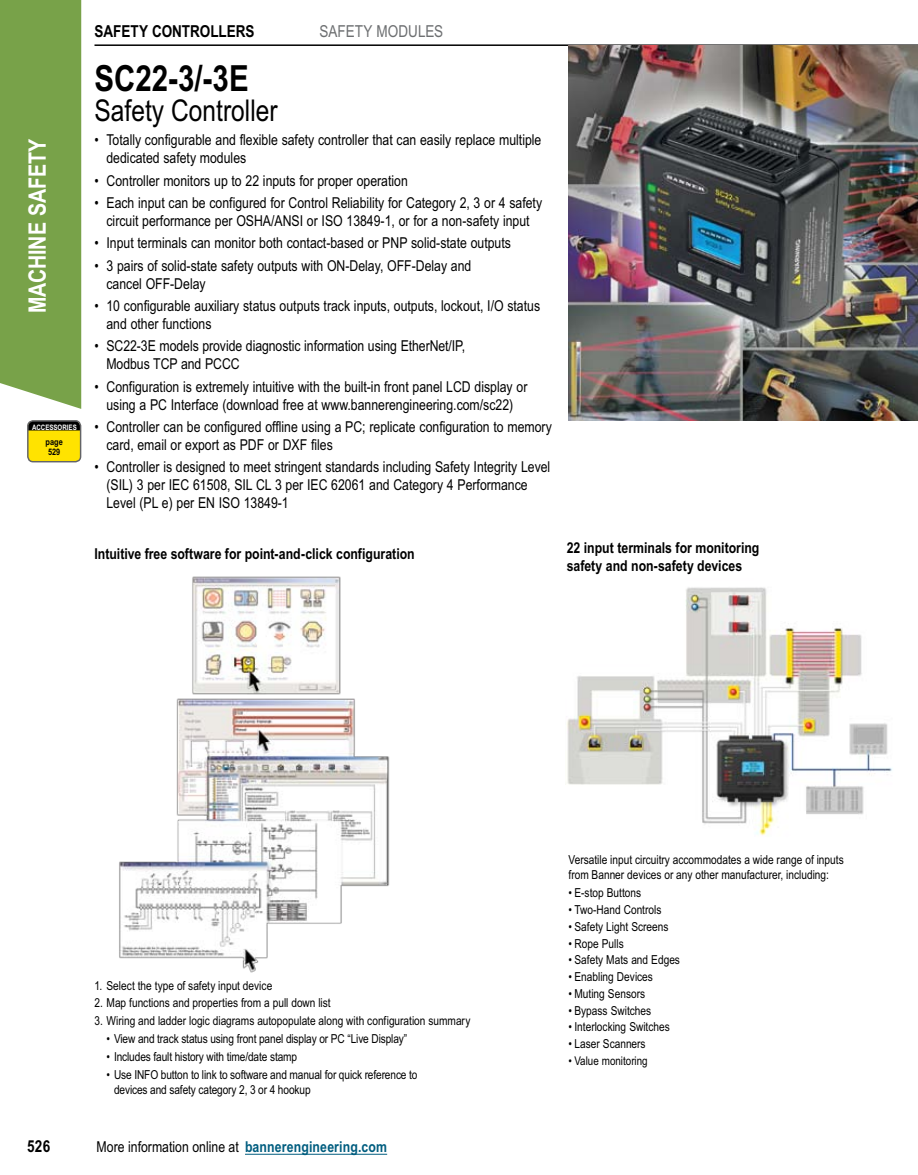
<style>
.page{position:relative;width:918px;height:1175px;background:#fff}
.page>*{position:absolute;margin:0;border:0;box-sizing:border-box;transform-origin:0 0}
.t1{font:700 36px "Arial Narrow";color:#000}
.t2{font:30px "Arial Narrow";color:#000}
.t3{font:700 24px "Arial Narrow";color:#fff}
.t4{font:700 16.5px "Arial Narrow";color:#000}
.t5{font:16.5px "Arial Narrow";color:#6d6f71}
.t6{font:15px/18px "Arial Narrow";color:#000}
.t7{font:700 15px/18px "Arial Narrow";color:#000}
.t8{font:12.3px/15px "Arial Narrow";color:#000}
.t9{font:12px "Arial Narrow";color:#000}
.t10{font:700 9px/10.5px "Arial Narrow";color:#000}
.t11{font:700 7.5px "Arial Narrow";color:#fff}
.s1{font-weight:700;color:#005d7f}
</style>
<div class="page">
<div style="left:0;top:0;width:81px;height:409px;background:#78a249"></div>
<hr style="left:94px;top:44px;width:824px;height:2px;background:#000">
<hr style="left:245px;top:1153px;width:142px;height:1px;background:#005d7f">
<img style="left:567px;top:587px;width:325px;height:249px">
<img style="left:568px;top:45px;width:350px;height:375px">
<img style="left:119px;top:576px;width:271px;height:397px">
<div style="left:28px;top:421px;width:53px;height:41px;background:#ffe300;border-radius:5px"></div>
<svg style="left:28px;top:421px;width:53px;height:9px"></svg>
<div style="left:27px;top:420px;width:54px;height:42px;border:1px solid #636467;border-radius:5px"></div>
<h3 class="t3" style="left:24px;top:313px;width:176px;rotate:-90deg">MACHINE SAFETY</h3>
<p class="t11" style="left:32px;top:423px;width:46px">ACCESSORIES</p>
<p class="t10" style="left:46px;top:436px;width:19px">page<br>529</p>
<p class="t4" style="left:94px;top:21px;width:162px">SAFETY CONTROLLERS</p>
<p class="t5" style="left:319px;top:22px;width:125px">SAFETY MODULES</p>
<h1 class="t1" style="left:94px;top:57px;width:156px">SC22-3/-3E</h1>
<h2 class="t2" style="left:94px;top:93px;width:185px">Safety Controller</h2>
<p class="t6" style="left:106px;top:131px;width:436px;text-indent:-12px">• Totally configurable and flexible safety controller that can easily replace multiple dedicated safety modules</p>
<p class="t6" style="left:95px;top:171px;width:315px">• Controller monitors up to 22 inputs for proper operation</p>
<p class="t6" style="left:95px;top:193px;width:449px;text-align:center">• Each input can be configured for Control Reliability for Category 2, 3 or 4 safety circuit performance per OSHA/ANSI or ISO 13849-1, or for a non-safety input</p>
<p class="t6" style="left:95px;top:234px;width:418px">• Input terminals can monitor both contact-based or PNP solid-state outputs</p>
<p class="t6" style="left:106px;top:256px;width:366px;text-indent:-12px">• 3 pairs of solid-state safety outputs with ON-Delay, OFF-Delay and cancel OFF-Delay</p>
<p class="t6" style="left:106px;top:296px;width:435px;text-indent:-12px">• 10 configurable auxiliary status outputs track inputs, outputs, lockout, I/O status and other functions</p>
<p class="t6" style="left:106px;top:337px;width:360px;text-indent:-12px">• SC22-3E models provide diagnostic information using EtherNet/IP,<br>Modbus TCP and PCCC</p>
<p class="t6" style="left:94px;top:377px;width:434px;text-align:center">• Configuration is extremely intuitive with the built-in front panel LCD display or using a PC Interface (download free at www.bannerengineering.com/sc22)</p>
<p class="t6" style="left:106px;top:417px;width:447px;text-indent:-12px">• Controller can be configured offline using a PC; replicate configuration to memory card, email or export as PDF or DXF files</p>
<p class="t6" style="left:106px;top:458px;width:445px;text-indent:-12px">• Controller is designed to meet stringent standards including Safety Integrity Level (SIL) 3 per IEC 61508, SIL CL 3 per IEC 62061 and Category 4 Performance<br>Level (PL e) per EN ISO 13849-1</p>
<p class="t7" style="left:94px;top:545px;width:322px">Intuitive free software for point-and-click configuration</p>
<p class="t7" style="left:567px;top:538px;width:194px">22 input terminals for monitoring safety and non-safety devices</p>
<p class="t8" style="left:94px;top:978px;width:179px">1. Select the type of safety input device</p>
<p class="t8" style="left:94px;top:995px;width:238px">2. Map functions and properties from a pull down list</p>
<p class="t8" style="left:95px;top:1013px;width:377px">3. Wiring and ladder logic diagrams autopopulate along with configuration summary</p>
<p class="t8" style="left:107px;top:1031px;width:302px">• View and track status using front panel display or PC “Live Display”</p>
<p class="t8" style="left:107px;top:1049px;width:192px">• Includes fault history with time/date stamp</p>
<p class="t8" style="left:114px;top:1067px;width:305px;text-indent:-7px">• Use INFO button to link to software and manual for quick reference to devices and safety category 2, 3 or 4 hookup</p>
<p class="t8" style="left:569px;top:852px;width:277px">Versatile input circuitry accommodates a wide range of inputs from Banner devices or any other manufacturer, including:</p>
<p class="t8" style="left:569px;top:885px;width:74px">• E-stop Buttons</p>
<p class="t8" style="left:569px;top:902px;width:94px">• Two-Hand Controls</p>
<p class="t8" style="left:569px;top:919px;width:101px">• Safety Light Screens</p>
<p class="t8" style="left:569px;top:935px;width:57px">• Rope Pulls</p>
<p class="t8" style="left:569px;top:952px;width:113px">• Safety Mats and Edges</p>
<p class="t8" style="left:569px;top:969px;width:86px">• Enabling Devices</p>
<p class="t8" style="left:569px;top:986px;width:78px">• Muting Sensors</p>
<p class="t8" style="left:569px;top:1002px;width:84px">• Bypass Switches</p>
<p class="t8" style="left:569px;top:1019px;width:103px">• Interlocking Switches</p>
<p class="t8" style="left:569px;top:1036px;width:79px">• Laser Scanners</p>
<p class="t9" style="left:568px;top:1053px;width:81px">• Value monitoring</p>
<p class="t4" style="left:27px;top:1136px;width:25px">526</p>
<p class="t6" style="left:97px;top:1137px;width:292px">More information online at <span class="s1">bannerengineering.com</span></p>
</div>
